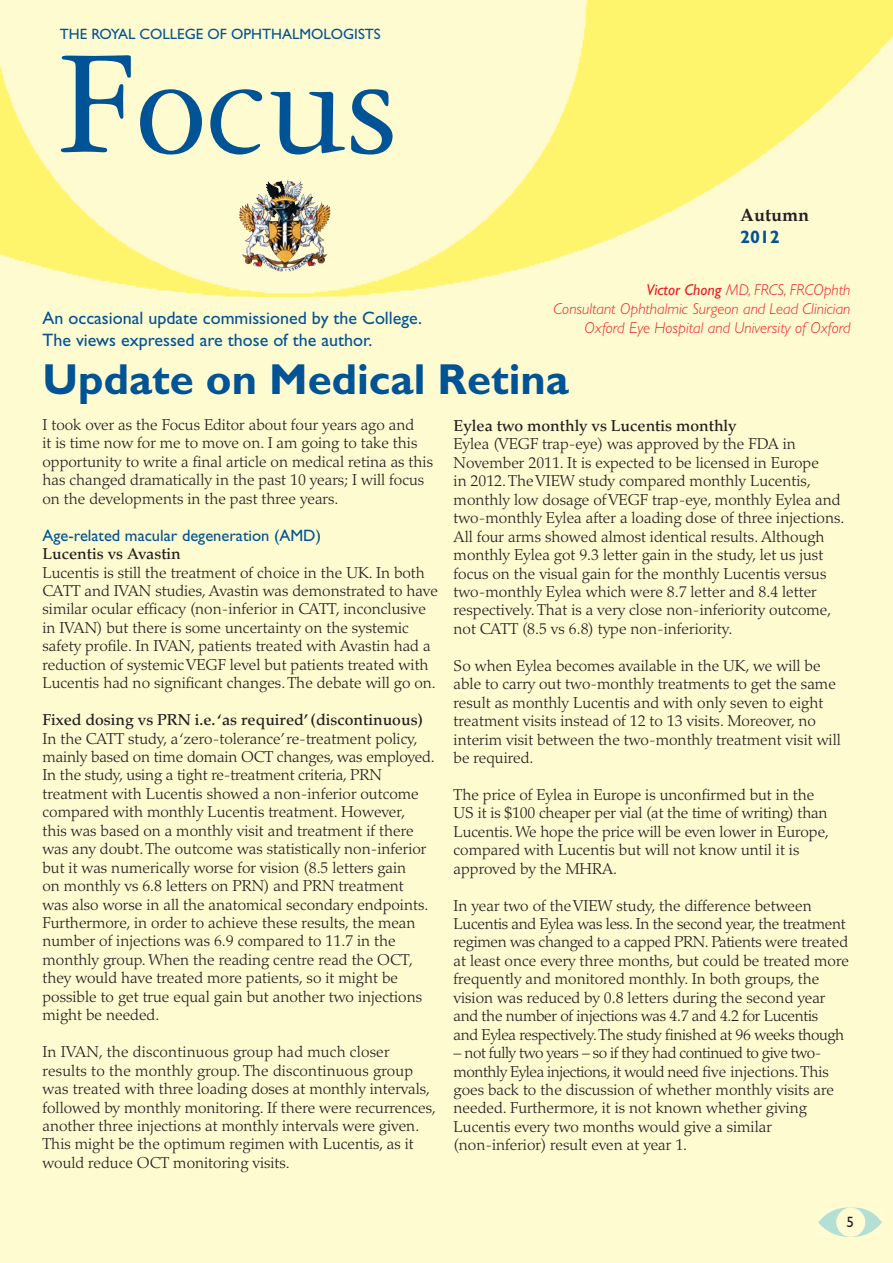
<style>
.page{position:relative;width:893px;height:1263px;background:#fffbd1}
.page>*{position:absolute;margin:0;border:0;box-sizing:border-box;transform-origin:0 0}
.t1{font:157.5px "Garamond Three";color:#005395}
.t2{font:700 43.5px "Gill Sans";color:#005395}
.t3{font:18px/21.6px "Gill Sans";color:#005395}
.t4{font:700 18px "Palatino";color:#231f20}
.t5{font:700 18px "Gill Sans";color:#005395}
.t6{font:16.5px "Gill Sans";color:#005395}
.t7{font:300 15.75px/18.5px "Palatino";color:#231f20}
.t8{font:italic 300 15.75px/18.9px "Gill Sans";color:#ed2025;text-align:right}
.t9{font:500 15.75px "Palatino";color:#231f20}
.t10{font:15px "Gill Sans";color:#005395}
.t11{font:15px "Gill Sans";color:#231f20}
.s1{font-weight:400}
</style>
<div class="page">
<img style="left:0;top:0;width:893px;height:296px">
<img style="left:254px;top:180px;width:33px;height:25px">
<img style="left:819px;top:1208px;width:62px;height:29px">
<p class="t10" style="left:60px;top:26px;width:323px">THE ROYAL COLLEGE OF OPHTHALMOLOGISTS</p>
<h1 class="t1" style="left:57px;top:19px;width:343px">Focus</h1>
<p class="t3" style="left:43px;top:307px;width:381px">An occasional update commissioned by the College.<br>The views expressed are those of the author.</p>
<p class="t4" style="left:740px;top:200px;width:70px">Autumn</p>
<p class="t5" style="left:740px;top:226px;width:41px">2012</p>
<p class="t8" style="left:554px;top:281px;width:298px"><span class="s1">Victor Chong</span> MD, FRCS, FRCOphth<br>Consultant Ophthalmic Surgeon and Lead Clinician<br>Oxford Eye Hospital and University of Oxford</p>
<h2 class="t2" style="left:43px;top:354px;width:528px">Update on Medical Retina</h2>
<p class="t7" style="left:43px;top:416px;width:392px">I took over as the Focus Editor about four years ago and<br>it is time now for me to move on. I am going to take this opportunity to write a final article on medical retina as this has changed dramatically in the past 10 years; I will focus on the developments in the past three years.</p>
<p class="t6" style="left:43px;top:526px;width:280px">Age-related macular degeneration (AMD)</p>
<p class="t9" style="left:43px;top:544px;width:140px">Lucentis vs Avastin</p>
<p class="t7" style="left:43px;top:563px;width:397px">Lucentis is still the treatment of choice in the UK. In both CATT and IVAN studies, Avastin was demonstrated to have similar ocular efficacy (non-inferior in CATT, inconclusive in IVAN) but there is some uncertainty on the systemic safety profile. In IVAN, patients treated with Avastin had a reduction of systemic VEGF level but patients treated with Lucentis had no significant changes. The debate will go on.</p>
<p class="t9" style="left:43px;top:710px;width:382px">Fixed dosing vs PRN i.e. ‘as required’ (discontinuous)</p>
<p class="t7" style="left:43px;top:729px;width:394px">In the CATT study, a ‘zero-tolerance’ re-treatment policy, mainly based on time domain OCT changes, was employed.<br>In the study, using a tight re-treatment criteria, PRN treatment with Lucentis showed a non-inferior outcome compared with monthly Lucentis treatment. However,<br>this was based on a monthly visit and treatment if there was any doubt. The outcome was statistically non-inferior but it was numerically worse for vision (8.5 letters gain<br>on monthly vs 6.8 letters on PRN) and PRN treatment<br>was also worse in all the anatomical secondary endpoints.<br>Furthermore, in order to achieve these results, the mean number of injections was 6.9 compared to 11.7 in the monthly group. When the reading centre read the OCT, they would have treated more patients, so it might be possible to get true equal gain but another two injections might be needed.</p>
<p class="t7" style="left:43px;top:1043px;width:395px">In IVAN, the discontinuous group had much closer results to the monthly group. The discontinuous group was treated with three loading doses at monthly intervals, followed by monthly monitoring. If there were recurrences, another three injections at monthly intervals were given.<br>This might be the optimum regimen with Lucentis, as it would reduce OCT monitoring visits.</p>
<p class="t9" style="left:454px;top:416px;width:284px">Eylea two monthly vs Lucentis monthly</p>
<p class="t7" style="left:454px;top:435px;width:392px">Eylea (VEGF trap-eye) was approved by the FDA in November 2011. It is expected to be licensed in Europe<br>in 2012. The VIEW study compared monthly Lucentis, monthly low dosage of VEGF trap-eye, monthly Eylea and two-monthly Eylea after a loading dose of three injections.<br>All four arms showed almost identical results. Although monthly Eylea got 9.3 letter gain in the study, let us just focus on the visual gain for the monthly Lucentis versus two-monthly Eylea which were 8.7 letter and 8.4 letter respectively. That is a very close non-inferiority outcome, not CATT (8.5 vs 6.8) type non-inferiority.</p>
<p class="t7" style="left:454px;top:656px;width:389px">So when Eylea becomes available in the UK, we will be able to carry out two-monthly treatments to get the same result as monthly Lucentis and with only seven to eight treatment visits instead of 12 to 13 visits. Moreover, no interim visit between the two-monthly treatment visit will be required.</p>
<p class="t7" style="left:454px;top:785px;width:377px">The price of Eylea in Europe is unconfirmed but in the US it is $100 cheaper per vial (at the time of writing) than Lucentis. We hope the price will be even lower in Europe, compared with Lucentis but will not know until it is approved by the MHRA.</p>
<p class="t7" style="left:454px;top:896px;width:397px">In year two of the VIEW study, the difference between Lucentis and Eylea was less. In the second year, the treatment regimen was changed to a capped PRN. Patients were treated at least once every three months, but could be treated more frequently and monitored monthly. In both groups, the vision was reduced by 0.8 letters during the second year and the number of injections was 4.7 and 4.2 for Lucentis<br>and Eylea respectively. The study finished at 96 weeks though</p>
<p class="t7" style="left:454px;top:1044px;width:382px">– not fully two years – so if they had continued to give two&shy;monthly Eylea injections, it would need five injections. This goes back to the discussion of whether monthly visits are needed. Furthermore, it is not known whether giving Lucentis every two months would give a similar (non-inferior) result even at year 1.</p>
<p class="t11" style="left:846px;top:1213px;width:9px">5</p>
</div>
